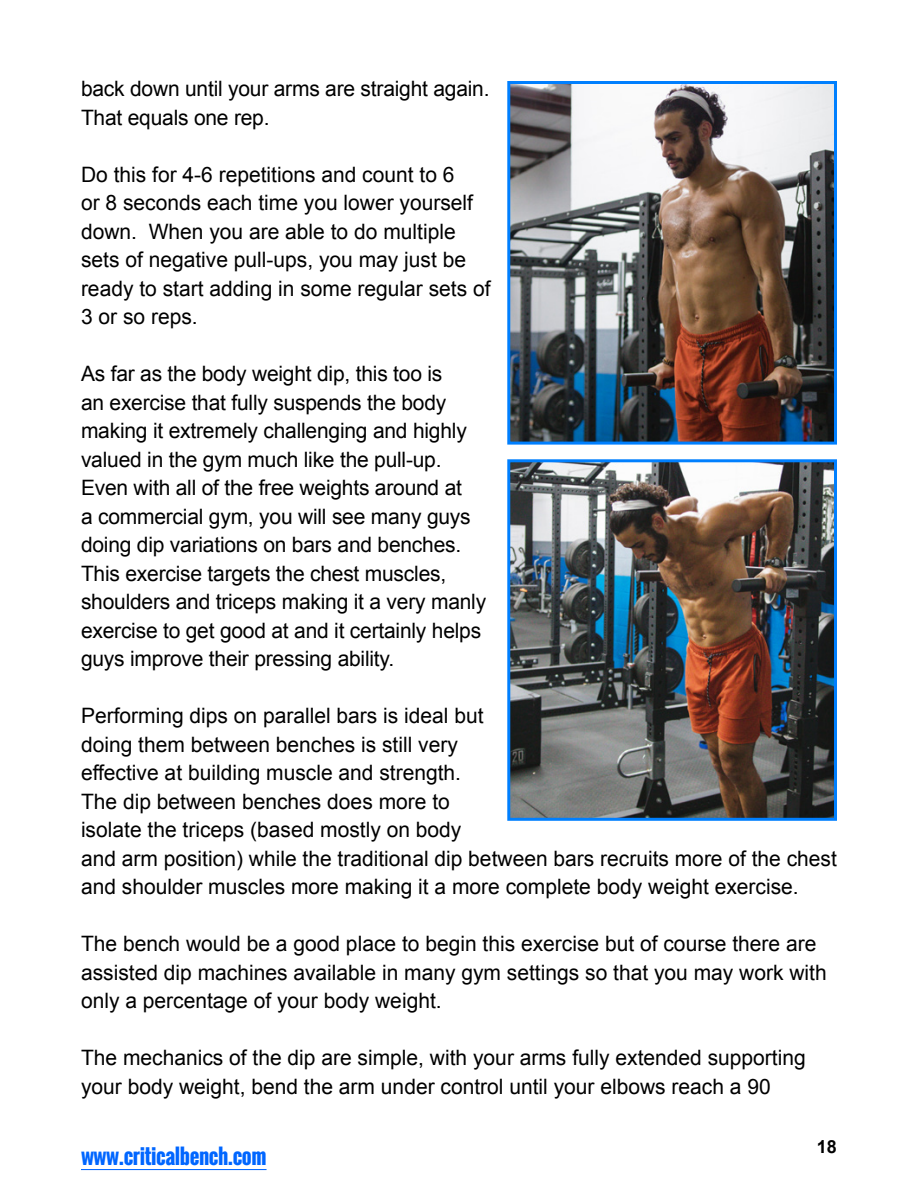
<style>
.page{position:relative;width:918px;height:1188px;background:#fff}
.page>*{position:absolute;margin:0;border:0;box-sizing:border-box;transform-origin:0 0}
.t1{font:21.15px/28.5px "Arial";color:#000}
.t2{font:700 21px "Oswald";letter-spacing:-.02em;color:#06f}
.t3{font:700 18px "Arial";color:#000}
</style>
<div class="page">
<hr style="left:81px;top:1169px;width:186px;height:1px;background:#06f">
<img style="left:511px;top:85px;width:322px;height:356px">
<div style="left:507px;top:81px;width:330px;height:364px;border:3px solid #007ffe"></div>
<img style="left:511px;top:463px;width:322px;height:354px">
<div style="left:507px;top:459px;width:330px;height:362px;border:3px solid #007ffe"></div>
<p class="t1" style="left:81px;top:75px;width:410px">back down until your arms are straight again.<br>That equals one rep.</p>
<p class="t1" style="left:81px;top:160px;width:411px">Do this for 4-6 repetitions and count to 6<br>or 8 seconds each time you lower yourself down. When you are able to do multiple sets of negative pull-ups, you may just be ready to start adding in some regular sets of 3 or so reps.</p>
<p class="t1" style="left:81px;top:360px;width:407px">As far as the body weight dip, this too is<br>an exercise that fully suspends the body making it extremely challenging and highly valued in the gym much like the pull-up.<br>Even with all of the free weights around at<br>a commercial gym, you will see many guys doing dip variations on bars and benches.<br>This exercise targets the chest muscles, shoulders and triceps making it a very manly exercise to get good at and it certainly helps guys improve their pressing ability.</p>
<p class="t1" style="left:81px;top:702px;width:757px">Performing dips on parallel bars is ideal but<br>doing them between benches is still very<br>effective at building muscle and strength.<br>The dip between benches does more to<br>isolate the triceps (based mostly on body<br>and arm position) while the traditional dip between bars recruits more of the chest and shoulder muscles more making it a more complete body weight exercise.</p>
<p class="t1" style="left:81px;top:930px;width:747px">The bench would be a good place to begin this exercise but of course there are assisted dip machines available in many gym settings so that you may work with only a percentage of your body weight.</p>
<p class="t1" style="left:81px;top:1044px;width:726px">The mechanics of the dip are simple, with your arms fully extended supporting your body weight, bend the arm under control until your elbows reach a 90</p>
<p class="t2" style="left:81px;top:1140px;width:187px">www.criticalbench.com</p>
<p class="t3" style="left:817px;top:1135px;width:22px">18</p>
</div>
